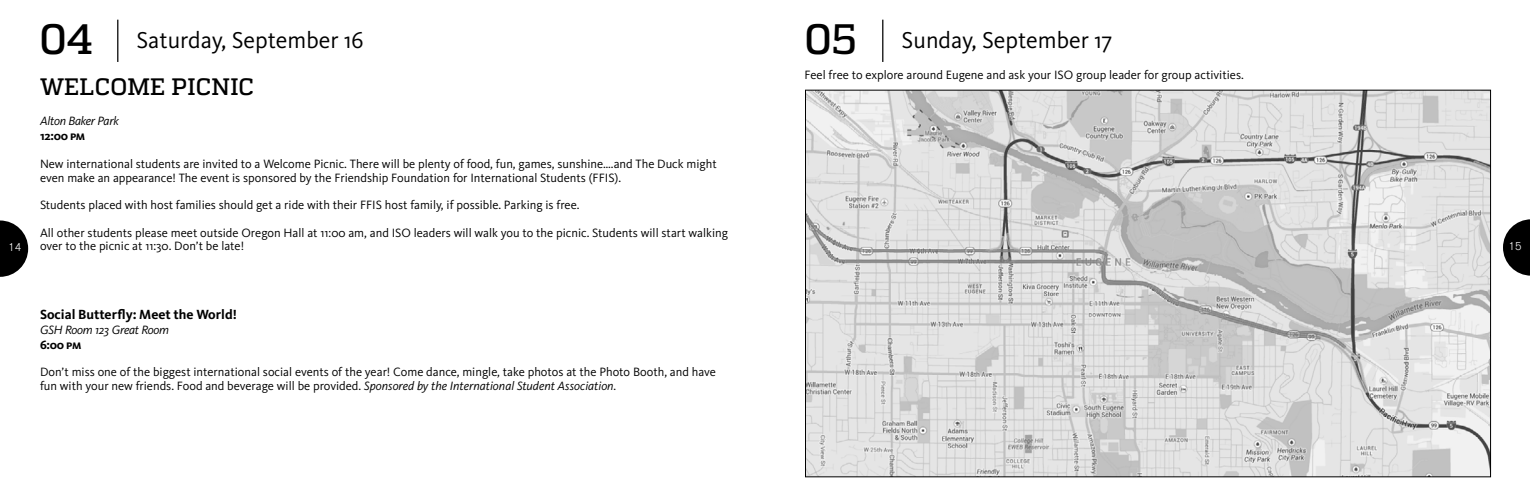
<style>
.page{position:relative;width:1530px;height:495px;background:#fff}
.page>*{position:absolute;margin:0;border:0;box-sizing:border-box;transform-origin:0 0}
.t1{font:23.75px "Kievit Pro";color:#000}
.t2{font:500 23.75px "Quadon";letter-spacing:.005em;color:#000}
.t3{font:700 13.75px "Kievit Pro";color:#000}
.t4{font:12.5px/13.8px "Kievit Pro";color:#000}
.t5{font:italic 12.5px "Kievit Pro";letter-spacing:-.02em;color:#000}
.t6{font:700 12.5px "Kievit Pro";letter-spacing:-.02em;color:#000}
.t7{font:300 11.25px "Akzidenz Grotesk BQ";color:#fff}
.s1{font-family:"Quadon";font-weight:500;font-size:42.5px}
.s2{font-style:italic}
</style>
<div class="page">
<svg style="left:0;top:220px;width:28px;height:57px"></svg>
<svg style="left:1503px;top:219px;width:27px;height:57px"></svg>
<img style="left:807px;top:92px;width:682px;height:383px">
<hr style="left:117px;top:20px;width:1px;height:42px;background:#000">
<hr style="left:882px;top:20px;width:1px;height:42px;background:#000">
<h1 class="t1" style="left:40px;top:25px;width:326px"><span class="s1">04</span> Saturday, September 16</h1>
<h1 class="t1" style="left:805px;top:25px;width:309px"><span class="s1">05</span> Sunday, September 17</h1>
<p class="t4" style="left:805px;top:68px;width:441px">Feel free to explore around Eugene and ask your ISO group leader for group activities.</p>
<h1 class="t2" style="left:40px;top:73px;width:215px">WELCOME PICNIC</h1>
<p class="t5" style="left:40px;top:114px;width:81px">Alton Baker Park</p>
<p class="t6" style="left:40px;top:129px;width:47px">12:00 pm</p>
<p class="t4" style="left:40px;top:157px;width:678px">New international students are invited to a Welcome Picnic. There will be plenty of food, fun, games, sunshine….and The Duck might even make an appearance! The event is sponsored by the Friendship Foundation for International Students (FFIS).</p>
<p class="t4" style="left:40px;top:198px;width:541px">Students placed with host families should get a ride with their FFIS host family, if possible. Parking is free.</p>
<p class="t4" style="left:40px;top:226px;width:690px">All other students please meet outside Oregon Hall at 11:00 am, and ISO leaders will walk you to the picnic. Students will start walking over to the picnic at 11:30. Don’t be late!</p>
<p class="t7" style="left:8px;top:241px;width:15px">14</p>
<p class="t7" style="left:1509px;top:240px;width:15px">15</p>
<p class="t3" style="left:40px;top:306px;width:198px">Social Butterfly: Meet the World!</p>
<p class="t5" style="left:40px;top:322px;width:131px">GSH Room 123 Great Room</p>
<p class="t6" style="left:40px;top:337px;width:43px">6:00 pm</p>
<p class="t4" style="left:40px;top:365px;width:678px">Don’t miss one of the biggest international social events of the year! Come dance, mingle, take photos at the Photo Booth, and have fun with your new friends. Food and beverage will be provided. <span class="s2">Sponsored by the International Student Association.</span></p>
</div>
